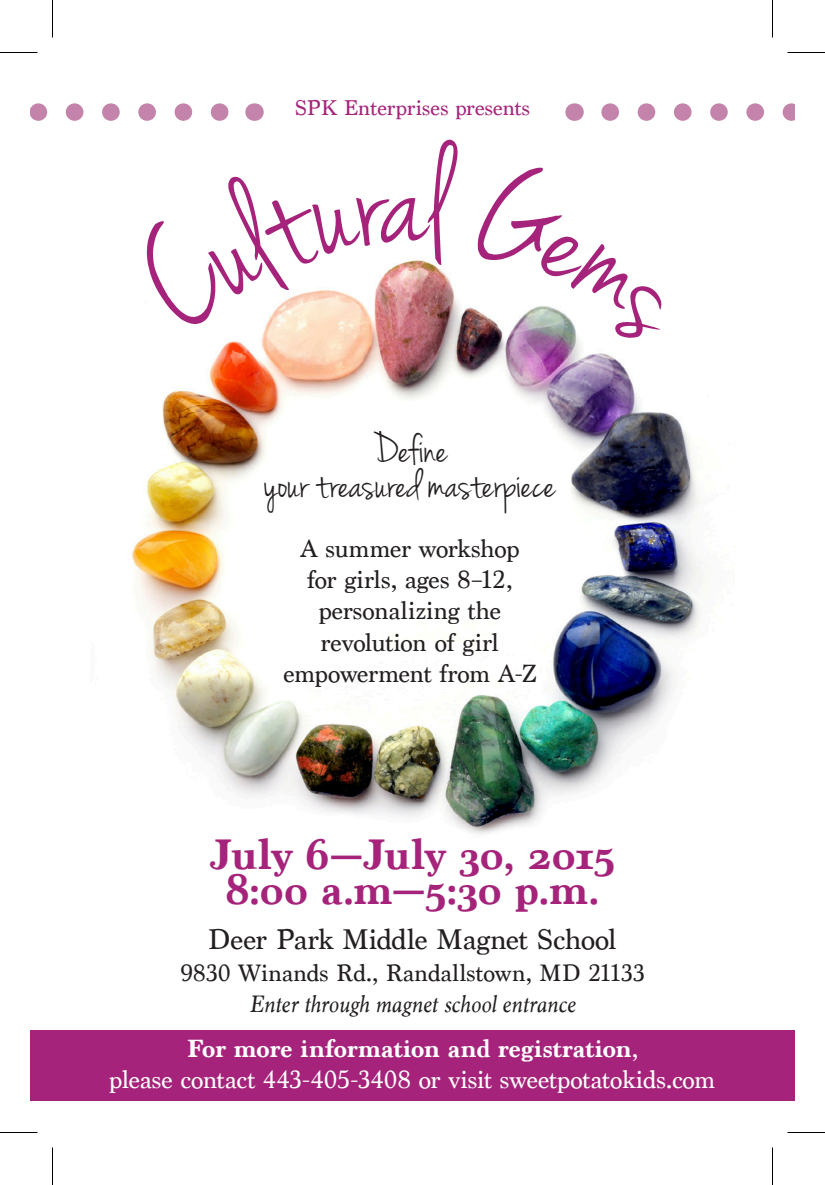
<style>
.page{position:relative;width:825px;height:1185px;background:#fff}
.page>*{position:absolute;margin:0;border:0;box-sizing:border-box;transform-origin:0 0}
.T10_5-master{font:150px "Jenna Sue";color:#a5237a}
.T10_5-master-2{font:700 45px "Marion";letter-spacing:-.015em;color:#a5237a}
.T10_5-master-3{font:45px "Jenna Sue";letter-spacing:-.005em;color:#231f20}
.T10_5-master-4{font:30px "Marion";letter-spacing:-.01em;color:#231f20}
.T10_5-master-5{font:26.25px/31.2px "Marion";color:#fff;text-align:center}
.T10_5-master-6{font:26.25px/31.2px "Marion";letter-spacing:-.01em;color:#231f20;text-align:center}
.T10_5-master-7{font:25px "Marion";letter-spacing:.01em;color:#231f20}
.T10_5-master-8{font:italic 25px "Marion";letter-spacing:.005em;color:#231f20}
.T10_5-master-9{font:22.5px "Marion";letter-spacing:.005em;color:#a5237a}
.s1{font-weight:700}
</style>
<div class="page">
<img style="left:132px;top:260px;width:571px;height:574px">
<div style="left:30px;top:1031px;width:765px;height:70px;background:#a5237a"></div>
<svg style="left:30px;top:103px;width:199px;height:18px"></svg>
<svg style="left:254px;top:103px;width:1px;height:18px"></svg>
<svg style="left:610px;top:103px;width:185px;height:18px"></svg>
<svg style="left:574px;top:103px;width:1px;height:18px"></svg>
<hr style="left:0;top:52px;width:38px;height:1px;background:#000">
<hr style="left:788px;top:52px;width:37px;height:1px;background:#000">
<hr style="left:0;top:1132px;width:38px;height:1px;background:#000">
<hr style="left:788px;top:1132px;width:37px;height:1px;background:#000">
<hr style="left:52px;top:0;width:1px;height:38px;background:#000">
<hr style="left:52px;top:1148px;width:1px;height:37px;background:#000">
<hr style="left:772px;top:0;width:1px;height:38px;background:#000">
<hr style="left:772px;top:1148px;width:1px;height:37px;background:#000">
<svg style="left:132px;top:260px;width:262px;height:74px"></svg>
<svg style="left:424px;top:260px;width:35px;height:6px"></svg>
<svg style="left:473px;top:260px;width:204px;height:93px"></svg>
<p class="T10_5-master-9" style="left:295px;top:95px;width:237px">SPK Enterprises presents</p>
<p class="T10_5-master" style="left:384px;top:113px;width:45px">a</p>
<p class="T10_5-master-3" style="left:373px;top:423px;width:76px">Define</p>
<p class="T10_5-master-3" style="left:264px;top:458px;width:293px">your treasured masterpiece</p>
<p class="T10_5-master-6" style="left:284px;top:533px;width:254px">A summer workshop for girls, ages 8–12, personalizing the revolution of girl empowerment from A-Z</p>
<p class="T10_5-master-2" style="left:210px;top:828px;width:407px">July 6—July 30, 2015</p>
<p class="T10_5-master-2" style="left:226px;top:863px;width:375px">8:00 a.m—5:30 p.m.</p>
<p class="T10_5-master-4" style="left:208px;top:922px;width:411px">Deer Park Middle Magnet School</p>
<p class="T10_5-master-7" style="left:180px;top:958px;width:466px">9830 Winands Rd., Randallstown, MD 21133</p>
<p class="T10_5-master-8" style="left:249px;top:987px;width:328px">Enter through magnet school entrance</p>
<p class="T10_5-master-5" style="left:109px;top:1033px;width:608px"><span class="s1">For more information and registration</span>,<br>please contact 443-405-3408 or visit sweetpotatokids.com</p>
</div>
